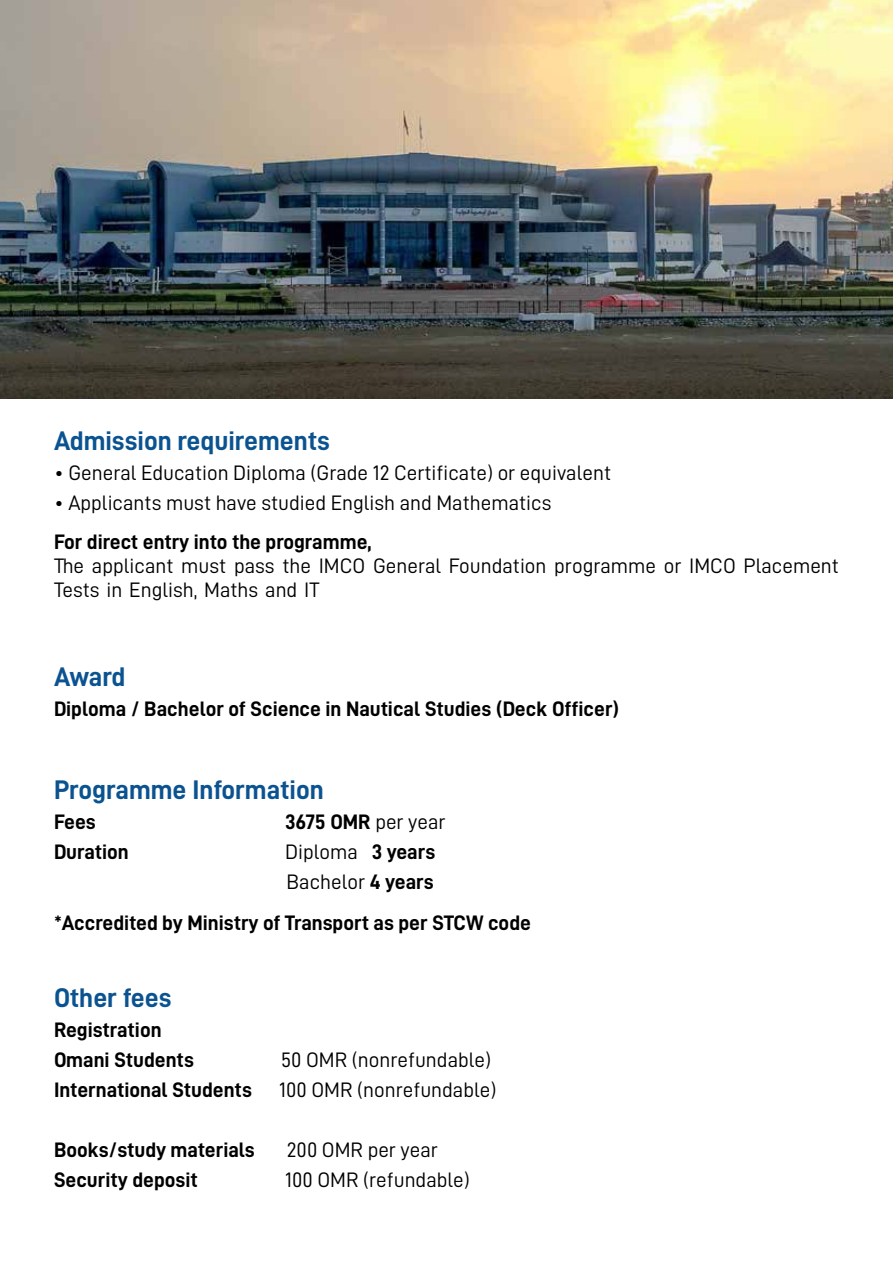
<style>
.page{position:relative;width:893px;height:1263px;background:#fff}
.page>*{position:absolute;margin:0;border:0;box-sizing:border-box;transform-origin:0 0}
.t1{font:27px "D DIN Bold";color:#0b5390}
.t2{font:21px/24px "D DIN";color:#000}
.t3{font:21px/30px "D DIN Bold";color:#000}
.s1{font-family:"D DIN"}
.s2{font-family:"D DIN Bold"}
</style>
<div class="page">
<img style="left:0;top:0;width:893px;height:398px">
<p class="t1" style="left:54px;top:426px;width:278px">Admission requirements</p>
<p class="t2" style="left:54px;top:460px;width:559px">• General Education Diploma (Grade 12 Certificate) or equivalent</p>
<p class="t2" style="left:54px;top:490px;width:499px">• Applicants must have studied English and Mathematics</p>
<p class="t3" style="left:54px;top:526px;width:319px">For direct entry into the programme,</p>
<p class="t2" style="left:54px;top:553px;width:786px">The applicant must pass the IMCO General Foundation programme or IMCO Placement<br>Tests in English, Maths and IT</p>
<p class="t1" style="left:54px;top:661px;width:73px">Award</p>
<p class="t3" style="left:54px;top:693px;width:566px">Diploma / Bachelor of Science in Nautical Studies (Deck Officer)</p>
<p class="t1" style="left:54px;top:775px;width:271px">Programme Information</p>
<p class="t3" style="left:54px;top:806px;width:43px">Fees</p>
<p class="t3" style="left:285px;top:806px;width:162px">3675 OMR <span class="s1">per year</span></p>
<p class="t3" style="left:54px;top:836px;width:76px">Duration</p>
<p class="t2" style="left:285px;top:836px;width:152px;line-height:30px">Diploma <span class="s2">3 years<br></span>Bachelor <span class="s2">4 years</span></p>
<p class="t3" style="left:54px;top:907px;width:478px">*Accredited by Ministry of Transport as per STCW code</p>
<p class="t1" style="left:54px;top:983px;width:119px">Other fees</p>
<p class="t3" style="left:54px;top:1014px;width:141px">Registration<br>Omani Students</p>
<p class="t2" style="left:281px;top:1047px;width:212px">50 OMR (nonrefundable)</p>
<p class="t3" style="left:54px;top:1074px;width:199px">International Students</p>
<p class="t2" style="left:279px;top:1077px;width:219px">100 OMR (nonrefundable)</p>
<p class="t3" style="left:54px;top:1134px;width:202px">Books/study materials</p>
<p class="t2" style="left:287px;top:1137px;width:153px">200 OMR per year</p>
<p class="t3" style="left:54px;top:1164px;width:145px">Security deposit</p>
<p class="t2" style="left:285px;top:1167px;width:186px">100 OMR (refundable)</p>
</div>
